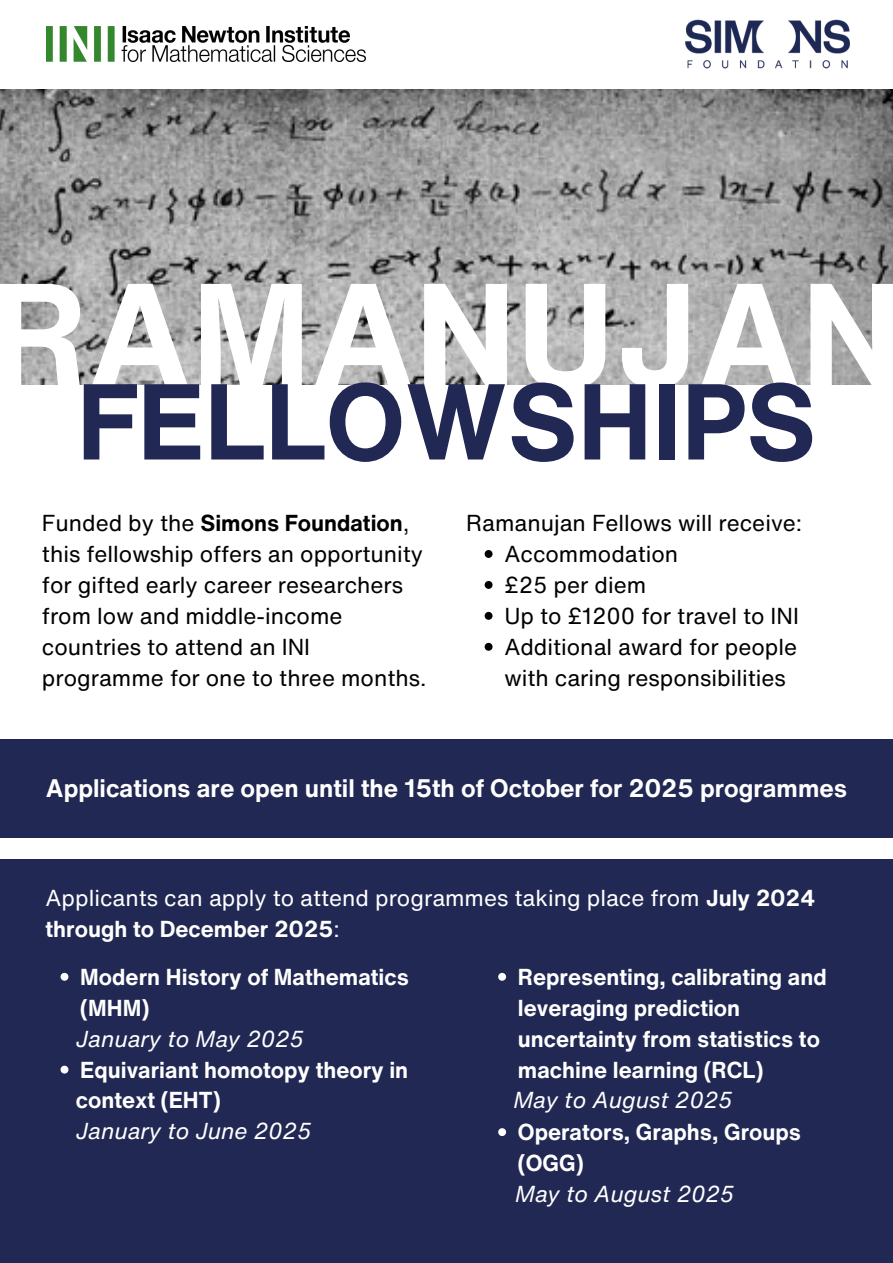
<style>
.page{position:relative;width:893px;height:1263px;background:#fff}
.page>*{position:absolute;margin:0;border:0;box-sizing:border-box;transform-origin:0 0}
.t1{font:700 144px "Helvetica Now Text";color:#fff}
.t2{font:700 105.75px "Helvetica Now Text";color:#212853}
.t3{font:700 24.75px "Helvetica Now Text";color:#fff}
.t4{font:22.5px/30.9px "Helvetica Now Text";color:#000}
.t5{font:700 22.5px/30.9px "Helvetica Now Text";color:#fff}
.t6{font:22.5px/30.9px "Helvetica Now Text";color:#fff}
.t7{font:italic 22.5px "Helvetica Now Text";color:#fff}
.s1{font-weight:700}
</style>
<div class="page">
<img style="left:0;top:89px;width:893px;height:295px">
<img style="left:685px;top:19px;width:165px;height:50px">
<img style="left:46px;top:27px;width:320px;height:34px">
<div style="left:0;top:859px;width:893px;height:404px;background:#212853"></div>
<svg style="left:484px;top:550px;width:8px;height:8px"></svg>
<svg style="left:484px;top:581px;width:8px;height:8px"></svg>
<svg style="left:484px;top:612px;width:8px;height:8px"></svg>
<svg style="left:484px;top:643px;width:8px;height:8px"></svg>
<div style="left:0;top:739px;width:893px;height:98px;background:#212853"></div>
<svg style="left:61px;top:973px;width:7px;height:8px"></svg>
<svg style="left:61px;top:1066px;width:7px;height:7px"></svg>
<svg style="left:498px;top:973px;width:8px;height:8px"></svg>
<svg style="left:498px;top:1128px;width:8px;height:8px"></svg>
<p class="t1" style="left:-9px;top:227px;width:913px">RAMANUJAN</p>
<p class="t2" style="left:77px;top:342px;width:741px">FELLOWSHIPS</p>
<h1 class="t4" style="left:42px;top:507px;width:386px">Funded by the <span class="s1">Simons Foundation</span>, this fellowship offers an opportunity for gifted early career researchers from low and middle-income countries to attend an INI programme for one to three months.</h1>
<h2 class="t4" style="left:466px;top:507px;width:338px">Ramanujan Fellows will receive:</h2>
<p class="t4" style="left:504px;top:538px;width:175px">Accommodation</p>
<p class="t4" style="left:504px;top:569px;width:143px">£25 per diem</p>
<p class="t4" style="left:504px;top:600px;width:296px">Up to £1200 for travel to INI</p>
<p class="t4" style="left:504px;top:631px;width:294px">Additional award for people with caring responsibilities</p>
<p class="t3" style="left:46px;top:770px;width:802px">Applications are open until the 15th of October for 2025 programmes</p>
<p class="t6" style="left:46px;top:882px;width:771px">Applicants can apply to attend programmes taking place from <span class="s1">July 2024 through to December 2025</span>:</p>
<h3 class="t5" style="left:80px;top:961px;width:330px">Modern History of Mathematics (MHM)</h3>
<p class="t7" style="left:76px;top:1021px;width:230px">January to May 2025</p>
<p class="t5" style="left:80px;top:1053px;width:329px">Equivariant homotopy theory in</p>
<p class="t5" style="left:76px;top:1084px;width:146px">context (EHT)</p>
<p class="t7" style="left:76px;top:1114px;width:237px">January to June 2025</p>
<p class="t5" style="left:518px;top:961px;width:310px">Representing, calibrating and leveraging prediction uncertainty from statistics to machine learning (RCL)</p>
<p class="t7" style="left:513px;top:1083px;width:221px">May to August 2025</p>
<p class="t5" style="left:518px;top:1116px;width:285px">Operators, Graphs, Groups (OGG)</p>
<p class="t7" style="left:515px;top:1177px;width:221px">May to August 2025</p>
</div>
